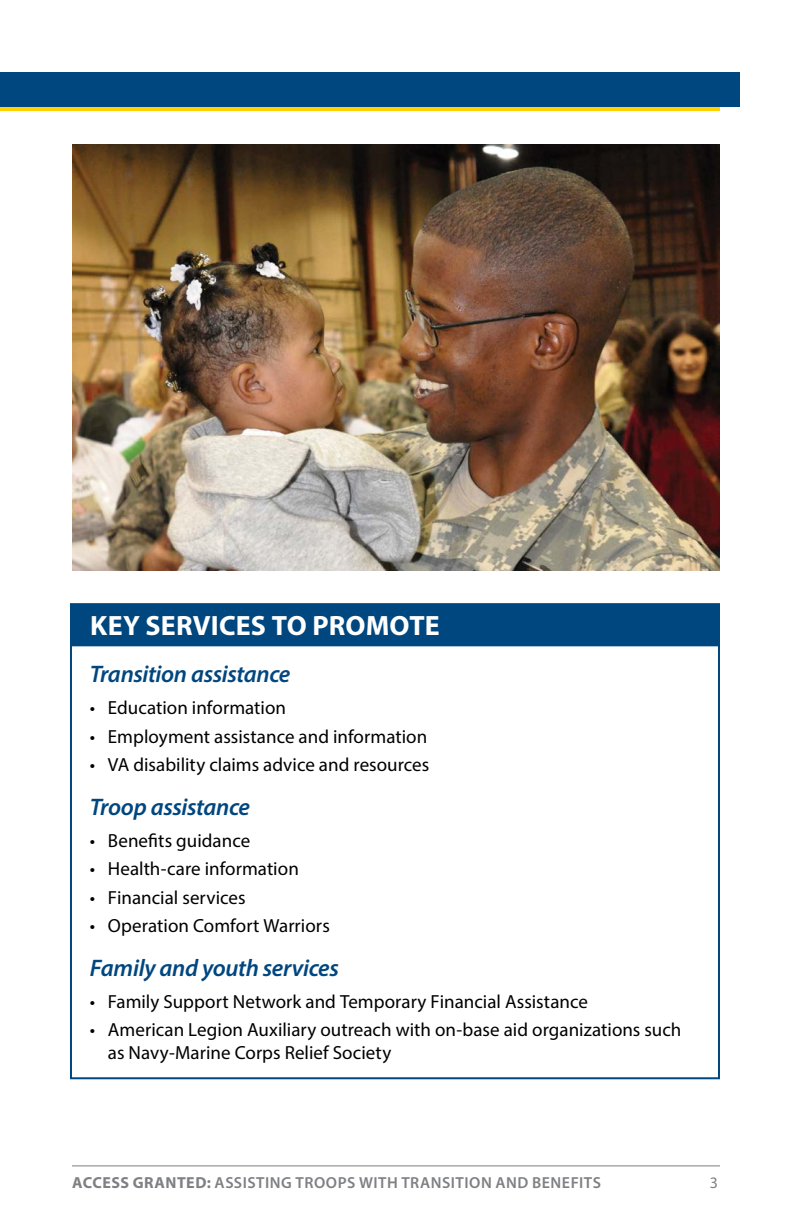
<style>
.page{position:relative;width:792px;height:1224px;background:#fff}
.page>*{position:absolute;margin:0;border:0;box-sizing:border-box;transform-origin:0 0}
.t1{font:700 28px "Myriad Pro";letter-spacing:.005em;color:#fff}
.t2{font:italic 600 24px "Myriad Pro";letter-spacing:-.015em;color:#00467f}
.t3{font:19px/22.8px "Myriad Pro";color:#000}
.t4{font:600 16px "Myriad Pro";letter-spacing:.03em;color:#7e8083}
.t5{font:16px "Myriad Pro";color:#7e8083}
.s1{font-weight:700}
</style>
<div class="page">
<div style="left:0;top:76px;width:720px;height:35px;background:#ffd200"></div>
<div style="left:0;top:72px;width:740px;height:35px;background:#00467f"></div>
<div style="left:71px;top:604px;width:648px;height:41px;background:#00467f"></div>
<div style="left:70px;top:603px;width:650px;height:43px;border:2px solid #00467f"></div>
<img style="left:72px;top:145px;width:648px;height:426px">
<hr style="left:72px;top:1165px;width:648px;height:1px;background:#7e8083">
<h1 class="t1" style="left:90px;top:607px;width:351px">KEY SERVICES TO PROMOTE</h1>
<p class="t2" style="left:90px;top:659px;width:202px">Transition assistance</p>
<p class="t3" style="left:90px;top:696px;width:198px">• Education information</p>
<p class="t3" style="left:90px;top:724px;width:339px">• Employment assistance and information</p>
<p class="t3" style="left:90px;top:753px;width:341px">• VA disability claims advice and resources</p>
<p class="t2" style="left:90px;top:792px;width:162px">Troop assistance</p>
<p class="t3" style="left:90px;top:829px;width:162px">• Benefits guidance</p>
<p class="t3" style="left:90px;top:857px;width:210px">• Health-care information</p>
<p class="t3" style="left:90px;top:886px;width:157px">• Financial services</p>
<p class="t3" style="left:90px;top:914px;width:241px">• Operation Comfort Warriors</p>
<p class="t2" style="left:90px;top:953px;width:251px">Family and youth services</p>
<p class="t3" style="left:90px;top:990px;width:500px">• Family Support Network and Temporary Financial Assistance</p>
<p class="t3" style="left:108px;top:1018px;width:575px;text-indent:-18px">• American Legion Auxiliary outreach with on-base aid organizations such as Navy-Marine Corps Relief Society</p>
<p class="t4" style="left:72px;top:1172px;width:530px"><span class="s1">ACCESS GRANTED:</span> ASSISTING TROOPS WITH TRANSITION AND BENEFITS</p>
<p class="t5" style="left:710px;top:1173px;width:10px">3</p>
</div>
